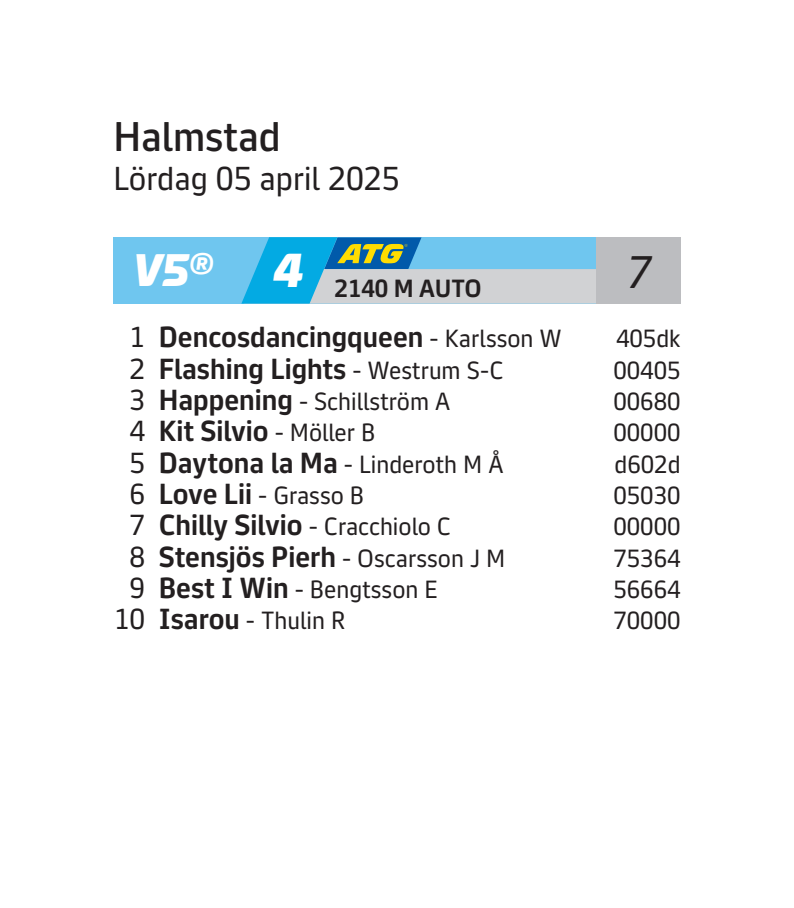
<style>
.page{position:relative;width:794px;height:908px;background:#fff}
.page>*{position:absolute;margin:0;border:0;box-sizing:border-box;transform-origin:0 0}
.t1{font:46px "ATG Rubrik";color:#fff}
.t2{font:44px "ATG Rubrik";color:#fff}
.t3{font:italic 44px "ATG Text";color:#231f20}
.t4{font:500 40px "ATG Text";color:#231f20}
.t5{font:32px "ATG Text";color:#231f20}
.HorseAndRider{font:700 28px "ATG Text";color:#231f20}
.S_REKORD{font:28px "ATG Text";color:#231f20}
.HorseAndRider-2{font:24px "ATG Text";color:#231f20}
.S_REKORD-2{font:24px "ATG Text";color:#231f20}
.t6{font:700 24px "ATG Text";color:#231f20}
.s1{font-weight:400;font-size:24px}
.s2{font-weight:700;font-size:28px}
</style>
<div class="page">
<div style="left:595px;top:237px;width:85px;height:66px;background:#bcbdc0"></div>
<svg style="left:113px;top:237px;width:483px;height:66px;background:#79bfdb"></svg>
<p class="t4" style="left:113px;top:113px;width:169px">Halmstad</p>
<p class="t5" style="left:113px;top:159px;width:288px">Lördag 05 april 2025</p>
<p class="t2" style="left:134px;top:244px;width:80px">V5®</p>
<p class="t1" style="left:273px;top:243px;width:32px">4</p>
<p class="t6" style="left:334px;top:274px;width:149px">2140 M AUTO</p>
<p class="t3" style="left:626px;top:246px;width:26px">7</p>
<p class="S_REKORD" style="left:129px;top:320px;width:17px">1</p>
<p class="HorseAndRider" style="left:159px;top:320px;width:404px">Dencosdancingqueen <span class="s1">- Karlsson W</span></p>
<p class="S_REKORD-2" style="left:616px;top:324px;width:66px">405dk</p>
<p class="S_REKORD" style="left:129px;top:352px;width:17px">2</p>
<p class="HorseAndRider" style="left:159px;top:351px;width:346px">Flashing Lights <span class="s1">- Westrum S-C</span></p>
<p class="S_REKORD-2" style="left:613px;top:356px;width:69px">00405</p>
<p class="S_REKORD" style="left:129px;top:383px;width:17px">3</p>
<p class="HorseAndRider-2" style="left:159px;top:387px;width:293px"><span class="s2">Happening</span> - Schillström A</p>
<p class="S_REKORD-2" style="left:613px;top:387px;width:69px">00680</p>
<p class="S_REKORD" style="left:129px;top:414px;width:17px">4</p>
<p class="HorseAndRider" style="left:159px;top:414px;width:218px">Kit Silvio <span class="s1">- Möller B</span></p>
<p class="S_REKORD-2" style="left:613px;top:418px;width:69px">00000</p>
<p class="S_REKORD" style="left:129px;top:446px;width:17px">5</p>
<p class="HorseAndRider-2" style="left:159px;top:449px;width:346px"><span class="s2">Daytona la Ma</span> - Linderoth M Å</p>
<p class="S_REKORD-2" style="left:614px;top:449px;width:67px">d602d</p>
<p class="S_REKORD" style="left:129px;top:477px;width:17px">6</p>
<p class="HorseAndRider-2" style="left:159px;top:481px;width:207px"><span class="s2">Love Lii</span> - Grasso B</p>
<p class="S_REKORD-2" style="left:613px;top:481px;width:69px">05030</p>
<p class="S_REKORD" style="left:129px;top:508px;width:17px">7</p>
<p class="HorseAndRider" style="left:159px;top:508px;width:294px">Chilly Silvio <span class="s1">- Cracchiolo C</span></p>
<p class="S_REKORD-2" style="left:613px;top:512px;width:69px">00000</p>
<p class="S_REKORD" style="left:129px;top:540px;width:17px">8</p>
<p class="HorseAndRider" style="left:159px;top:539px;width:348px">Stensjös Pierh <span class="s1">- Oscarsson J M</span></p>
<p class="S_REKORD-2" style="left:613px;top:543px;width:69px">75364</p>
<p class="S_REKORD" style="left:129px;top:571px;width:17px">9</p>
<p class="HorseAndRider-2" style="left:159px;top:575px;width:281px"><span class="s2">Best I Win</span> - Bengtsson E</p>
<p class="S_REKORD-2" style="left:613px;top:575px;width:69px">56664</p>
<p class="S_REKORD" style="left:114px;top:602px;width:33px">10</p>
<p class="HorseAndRider-2" style="left:159px;top:606px;width:188px"><span class="s2">Isarou</span> - Thulin R</p>
<p class="S_REKORD-2" style="left:613px;top:606px;width:69px">70000</p>
</div>
